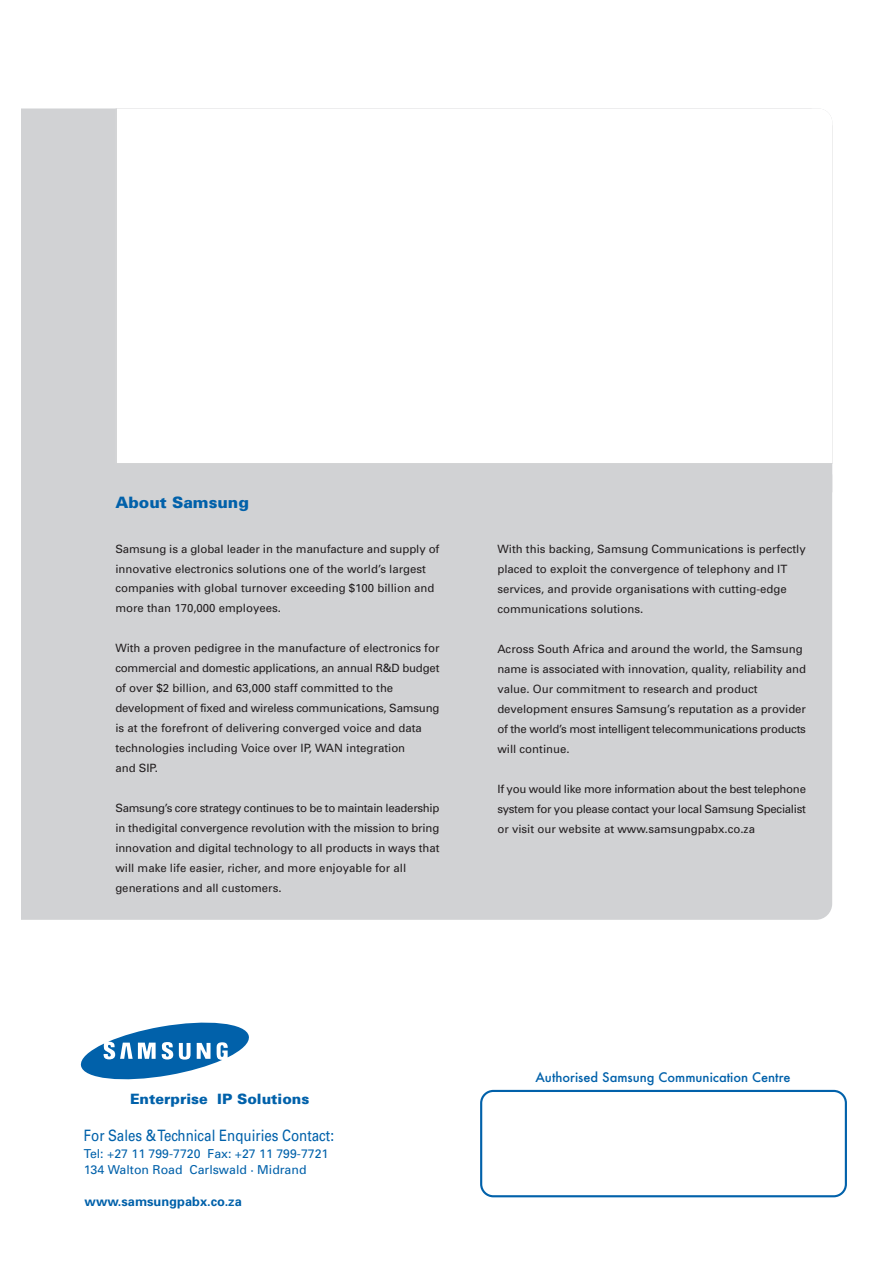
<style>
.page{position:relative;width:893px;height:1263px;background:#fff}
.page>*{position:absolute;margin:0;border:0;box-sizing:border-box;transform-origin:0 0}
.t1{font:15.75px "Univers";color:#0161aa;scale:.85 1}
.t2{font:900 15.75px "Univers";color:#0161aa}
.t3{font:900 14.25px "Univers";color:#0161aa}
.t4{font:500 12.9px "Futura";color:#0161aa}
.t5{font:700 12.9px "Univers";color:#0161aa}
.t6{font:12.3px/16.6px "Univers";color:#0161aa}
.t7{font:11.4px/20px "Univers";color:#231f20}
</style>
<div class="page">
<div style="left:480px;top:1090px;width:366px;height:107px;background:#fff;border:2px solid #0161aa;border-radius:12px"></div>
<svg style="left:80px;top:1022px;width:169px;height:58px"></svg>
<div style="left:21px;top:492px;width:811px;height:428px;background:#d1d2d4"></div>
<div style="left:21px;top:108px;width:811px;height:384px;background:#d1d2d4"></div>
<svg style="left:116px;top:108px;width:716px;height:356px"></svg>
<h1 class="t2" style="left:115px;top:497px;width:135px">About Samsung</h1>
<p class="t7" style="left:115px;top:540px;width:325px">Samsung is a global leader in the manufacture and supply of innovative electronics solutions one of the world’s largest companies with global turnover exceeding $100 billion and more than 170,000 employees.</p>
<p class="t7" style="left:115px;top:639px;width:325px">With a proven pedigree in the manufacture of electronics for commercial and domestic applications, an annual R&amp;D budget of over $2 billion, and 63,000 staff committed to the development of fixed and wireless communications, Samsung is at the forefront of delivering converged voice and data technologies including Voice over IP, WAN integration<br>and SIP.</p>
<p class="t7" style="left:115px;top:799px;width:325px">Samsung’s core strategy continues to be to maintain leadership in thedigital convergence revolution with the mission to bring innovation and digital technology to all products in ways that will make life easier, richer, and more enjoyable for all generations and all customers.</p>
<p class="t7" style="left:497px;top:540px;width:310px">With this backing, Samsung Communications is perfectly placed to exploit the convergence of telephony and IT services, and provide organisations with cutting-edge communications solutions.</p>
<p class="t7" style="left:497px;top:640px;width:310px">Across South Africa and around the world, the Samsung name is associated with innovation, quality, reliability and value. Our commitment to research and product development ensures Samsung’s reputation as a provider of the world’s most intelligent telecommunications products will continue.</p>
<p class="t7" style="left:497px;top:780px;width:310px;text-align:justify">If you would like more information about the best telephone system for you please contact your local Samsung Specialist or visit our website at www.samsungpabx.co.za</p>
<p class="t3" style="left:130px;top:1094px;width:181px">Enterprise IP Solutions</p>
<h1 class="t1" style="left:84px;top:1130px;width:296px">For Sales &amp; Technical Enquiries Contact:</h1>
<p class="t6" style="left:84px;top:1146px;width:246px">Tel: +27 11 799-7720 Fax: +27 11 799-7721<br>134 Walton Road Carlswald · Midrand</p>
<p class="t5" style="left:85px;top:1196px;width:159px">www.samsungpabx.co.za</p>
<p class="t4" style="left:535px;top:1071px;width:257px">Authorised Samsung Communication Centre</p>
</div>
